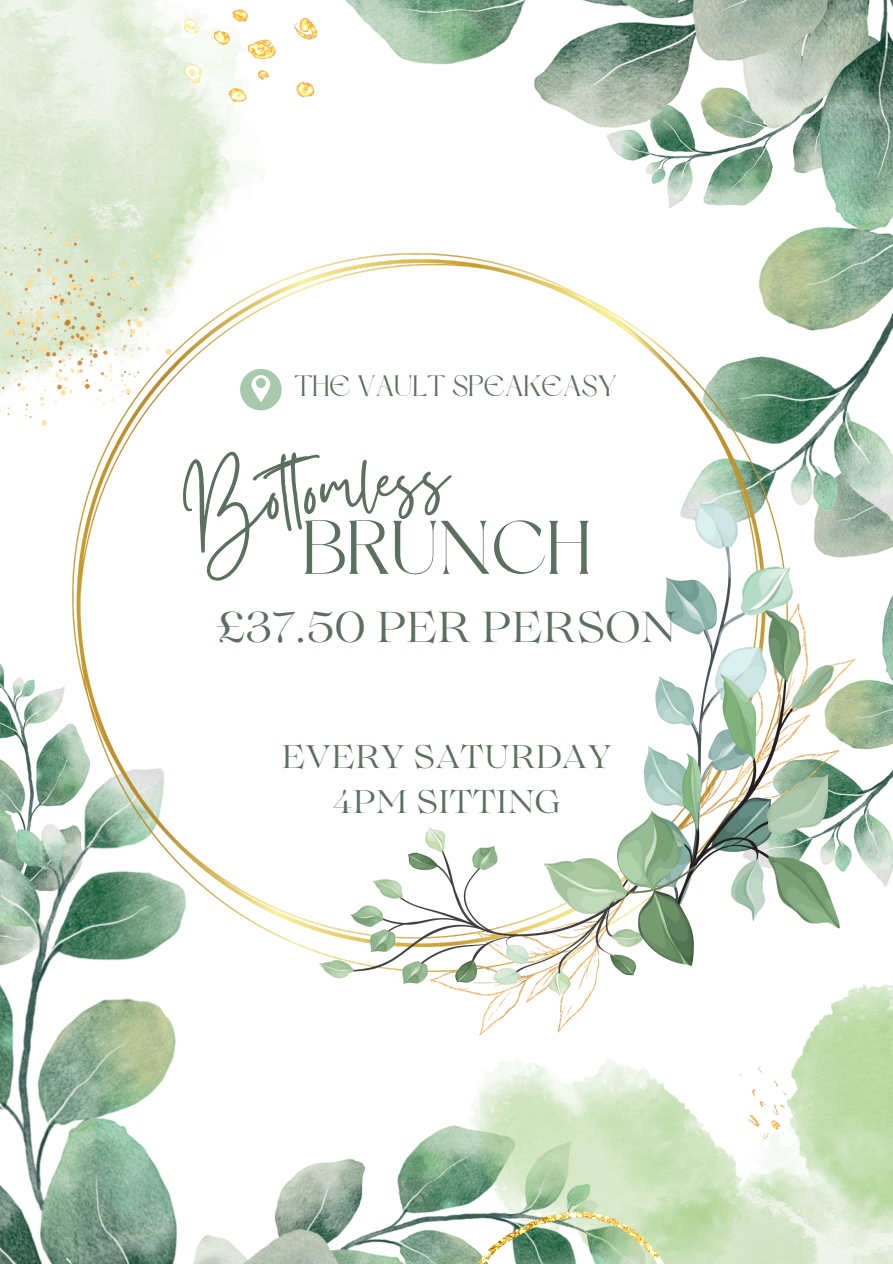
<style>
.page{position:relative;width:893px;height:1264px;background:#fff}
.page>*{position:absolute;margin:0;border:0;box-sizing:border-box;transform-origin:0 0}
.t1{font:91.05px "Gistesy";color:#5c705f}
.t2{font:75.6px "Dream Avenue";color:#5c705f}
.t3{font:43.05px "Lovelace";color:#5c705f}
.t4{font:32.55px "Lovelace";color:#5c705f}
.t5{font:29.25px "Dream Avenue";color:#5c705f}
</style>
<div class="page">
<img style="left:0;top:0;width:892px;height:1263px">
<img style="left:73px;top:253px;width:782px;height:782px">
<img style="left:464px;top:983px;width:428px;height:280px">
<img style="left:0;top:0;width:317px;height:433px">
<svg style="left:240px;top:369px;width:42px;height:41px"></svg>
<h1 class="t5" style="left:294px;top:373px;width:324px">THE VAULT SPEAKEASY</h1>
<h2 class="t1" style="left:175px;top:445px;width:267px;rotate:-8deg">Bot omless</h2>
<h3 class="t3" style="left:217px;top:610px;width:461px">£37.50 PER PERSON</h3>
<p class="t2" style="left:303px;top:517px;width:289px">BRUNCH</p>
<p class="t4" style="left:281px;top:743px;width:332px">EVERY SATURDAY</p>
<p class="t4" style="left:333px;top:789px;width:228px">4PM SITTING</p>
</div>
